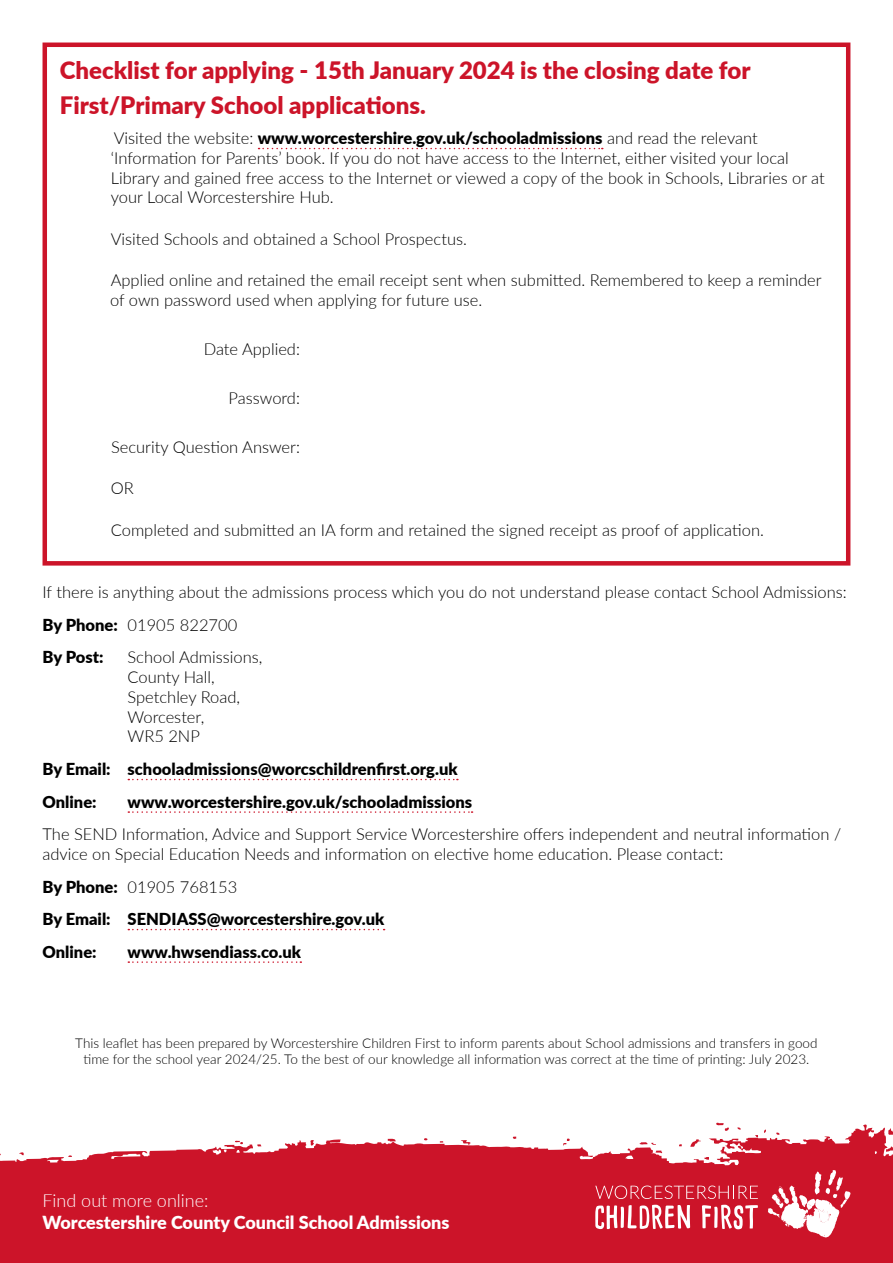
<style>
.page{position:relative;width:893px;height:1263px;background:#fff}
.page>*{position:absolute;margin:0;border:0;box-sizing:border-box;transform-origin:0 0}
.Section_Header__H3{font:900 24px/34.5px "Lato";color:#cc1429}
.t1{font:900 18px/21.6px "Lato";color:#fff}
.Body_Copy{font:300 16.5px/19.8px "Lato";color:#000}
.Body_Copy-2{font:900 16.5px "Lato";color:#000}
.Body_Copy-3{font:300 13.5px/16.2px "Lato";color:#000;text-align:center}
.s1{font-weight:900}
.s2{font-weight:300}
</style>
<div class="page">
<svg style="left:128px;top:779px;width:330px;height:1px"></svg>
<svg style="left:128px;top:811px;width:345px;height:2px"></svg>
<svg style="left:128px;top:929px;width:257px;height:1px"></svg>
<svg style="left:128px;top:961px;width:173px;height:2px"></svg>
<svg style="left:259px;top:148px;width:344px;height:1px"></svg>
<div style="left:43px;top:43px;width:807px;height:523px;border:4px solid #cc1429"></div>
<svg style="left:0;top:1124px;width:893px;height:139px;fill:#cc1429"></svg>
<svg style="left:886px;top:1144px;width:7px;height:8px"></svg>
<svg style="left:704px;top:1157px;width:5px;height:3px"></svg>
<svg style="left:716px;top:1122px;width:13px;height:10px"></svg>
<svg style="left:737px;top:1127px;width:4px;height:3px"></svg>
<svg style="left:511px;top:1136px;width:5px;height:4px"></svg>
<svg style="left:461px;top:1139px;width:10px;height:6px"></svg>
<svg style="left:563px;top:1138px;width:7px;height:8px"></svg>
<svg style="left:595px;top:1185px;width:163px;height:14px;background:#d43d4e"></svg>
<svg style="left:595px;top:1205px;width:95px;height:24px"></svg>
<svg style="left:702px;top:1205px;width:56px;height:24px"></svg>
<svg style="left:768px;top:1170px;width:82px;height:67px"></svg>
<h3 class="Section_Header__H3" style="left:60px;top:52px;width:692px">Checklist for applying - 15th January 2024 is the closing date for<br>First/Primary School applications.</h3>
<p class="Body_Copy" style="left:111px;top:128px;width:715px">Visited the website: <span class="s1">www.worcestershire.gov.uk/schooladmissions</span> and read the relevant ‘Information for Parents’ book. If you do not have access to the Internet, either visited your local Library and gained free access to the Internet or viewed a copy of the book in Schools, Libraries or at your Local Worcestershire Hub.</p>
<p class="Body_Copy" style="left:111px;top:229px;width:358px">Visited Schools and obtained a School Prospectus.</p>
<p class="Body_Copy" style="left:110px;top:270px;width:713px">Applied online and retained the email receipt sent when submitted. Remembered to keep a reminder of own password used when applying for future use.</p>
<p class="Body_Copy" style="left:204px;top:338px;width:98px">Date Applied:</p>
<p class="Body_Copy" style="left:229px;top:387px;width:73px">Password:</p>
<p class="Body_Copy" style="left:111px;top:436px;width:190px">Security Question Answer:</p>
<p class="Body_Copy" style="left:111px;top:478px;width:25px">OR</p>
<p class="Body_Copy" style="left:111px;top:519px;width:655px">Completed and submitted an IA form and retained the signed receipt as proof of application.</p>
<p class="Body_Copy" style="left:43px;top:582px;width:806px">If there is anything about the admissions process which you do not understand please contact School Admissions:</p>
<p class="Body_Copy" style="left:43px;top:614px;width:196px"><span class="s1">By Phone:</span> 01905 822700</p>
<p class="Body_Copy-2" style="left:43px;top:645px;width:62px">By Post:</p>
<p class="Body_Copy" style="left:128px;top:647px;width:136px">School Admissions,<br>County Hall,<br>Spetchley Road,<br>Worcester,<br>WR5 2NP</p>
<p class="Body_Copy-2" style="left:43px;top:757px;width:417px">By Email: schooladmissions@worcschildrenfirst.org.uk</p>
<p class="Body_Copy-2" style="left:43px;top:789px;width:56px">Online:</p>
<p class="Body_Copy-2" style="left:128px;top:789px;width:346px">www.worcestershire.gov.uk/schooladmissions</p>
<p class="Body_Copy" style="left:43px;top:824px;width:800px">The SEND Information, Advice and Support Service Worcestershire offers independent and neutral information / advice on Special Education Needs and information on elective home education. Please contact:</p>
<p class="Body_Copy" style="left:43px;top:876px;width:196px"><span class="s1">By Phone:</span> 01905 768153</p>
<p class="Body_Copy-2" style="left:43px;top:907px;width:343px">By Email: SENDIASS@worcestershire.gov.uk</p>
<p class="Body_Copy-2" style="left:43px;top:939px;width:56px">Online:</p>
<p class="Body_Copy-2" style="left:128px;top:939px;width:175px">www.hwsendiass.co.uk</p>
<p class="Body_Copy-3" style="left:75px;top:1035px;width:744px">This leaflet has been prepared by Worcestershire Children First to inform parents about School admissions and transfers in good time for the school year 2024/25. To the best of our knowledge all information was correct at the time of printing: July 2023.</p>
<p class="t1" style="left:43px;top:1189px;width:408px"><span class="s2">Find out more online:<br></span>Worcestershire County Council School Admissions</p>
</div>
